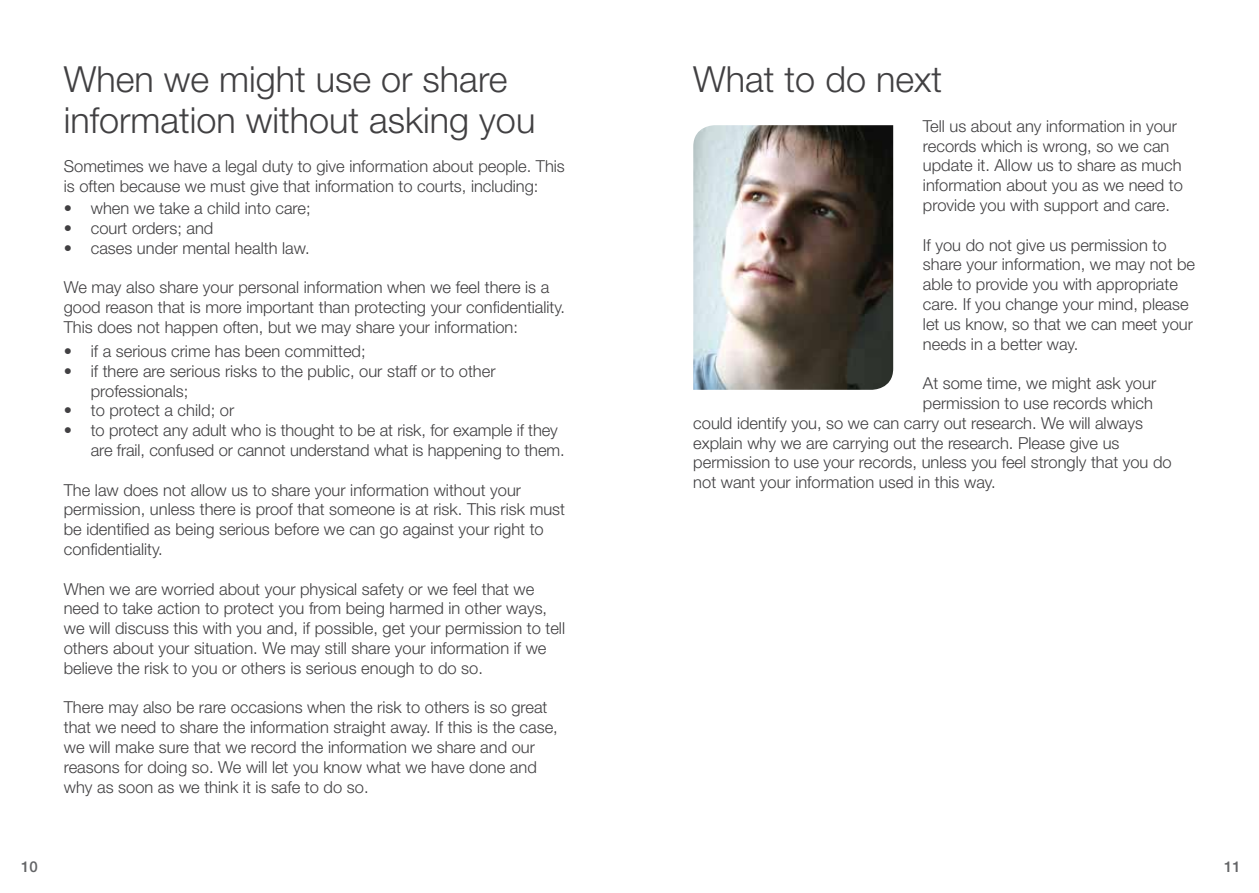
<style>
.page{position:relative;width:1259px;height:893px;background:#fff}
.page>*{position:absolute;margin:0;border:0;box-sizing:border-box;transform-origin:0 0}
.t1{font:300 36px/40.5px "Helvetica Neue";color:#414042}
.t2{font:300 16.5px/19.8px "Helvetica Neue";color:#414042}
.t3{font:500 15px "Helvetica Neue";color:#636466}
</style>
<div class="page">
<img style="left:693px;top:125px;width:200px;height:265px">
<p class="t3" style="left:21px;top:857px;width:18px">10</p>
<h1 class="t1" style="left:64px;top:58px;width:473px">When we might use or share information without asking you</h1>
<p class="t2" style="left:64px;top:156px;width:502px">Sometimes we have a legal duty to give information about people. This is often because we must give that information to courts, including:</p>
<p class="t2" style="left:64px;top:198px;width:248px">• when we take a child into care;</p>
<p class="t2" style="left:64px;top:218px;width:151px">• court orders; and</p>
<p class="t2" style="left:64px;top:237px;width:247px">• cases under mental health law.</p>
<p class="t2" style="left:64px;top:277px;width:503px">We may also share your personal information when we feel there is a good reason that is more important than protecting your confidentiality.<br>This does not happen often, but we may share your information:</p>
<p class="t2" style="left:64px;top:341px;width:303px">• if a serious crime has been committed;</p>
<p class="t2" style="left:91px;top:361px;width:406px;text-indent:-27px">• if there are serious risks to the public, our staff or to other professionals;</p>
<p class="t2" style="left:64px;top:400px;width:172px">• to protect a child; or</p>
<p class="t2" style="left:91px;top:420px;width:475px;text-indent:-27px">• to protect any adult who is thought to be at risk, for example if they are frail, confused or cannot understand what is happening to them.</p>
<p class="t2" style="left:64px;top:479px;width:503px">The law does not allow us to share your information without your permission, unless there is proof that someone is at risk. This risk must be identified as being serious before we can go against your right to confidentiality.</p>
<p class="t2" style="left:64px;top:578px;width:503px">When we are worried about your physical safety or we feel that we need to take action to protect you from being harmed in other ways, we will discuss this with you and, if possible, get your permission to tell others about your situation. We may still share your information if we believe the risk to you or others is serious enough to do so.</p>
<p class="t2" style="left:64px;top:697px;width:495px">There may also be rare occasions when the risk to others is so great that we need to share the information straight away. If this is the case, we will make sure that we record the information we share and our reasons for doing so. We will let you know what we have done and why as soon as we think it is safe to do so.</p>
<h1 class="t1" style="left:693px;top:58px;width:250px">What to do next</h1>
<p class="t2" style="left:923px;top:116px;width:261px">Tell us about any information in your records which is wrong, so we can update it. Allow us to share as much information about you as we need to provide you with support and care.</p>
<p class="t2" style="left:923px;top:234px;width:274px">If you do not give us permission to share your information, we may not be able to provide you with appropriate care. If you change your mind, please let us know, so that we can meet your needs in a better way.</p>
<p class="t2" style="left:923px;top:373px;width:235px">At some time, we might ask your</p>
<p class="t2" style="left:923px;top:393px;width:231px">permission to use records which</p>
<p class="t2" style="left:693px;top:413px;width:451px">could identify you, so we can carry out research. We will always</p>
<p class="t2" style="left:693px;top:432px;width:428px">explain why we are carrying out the research. Please give us</p>
<p class="t2" style="left:693px;top:452px;width:480px">permission to use your records, unless you feel strongly that you do</p>
<p class="t2" style="left:693px;top:472px;width:304px">not want your information used in this way.</p>
<p class="t3" style="left:1224px;top:857px;width:18px">11</p>
</div>
